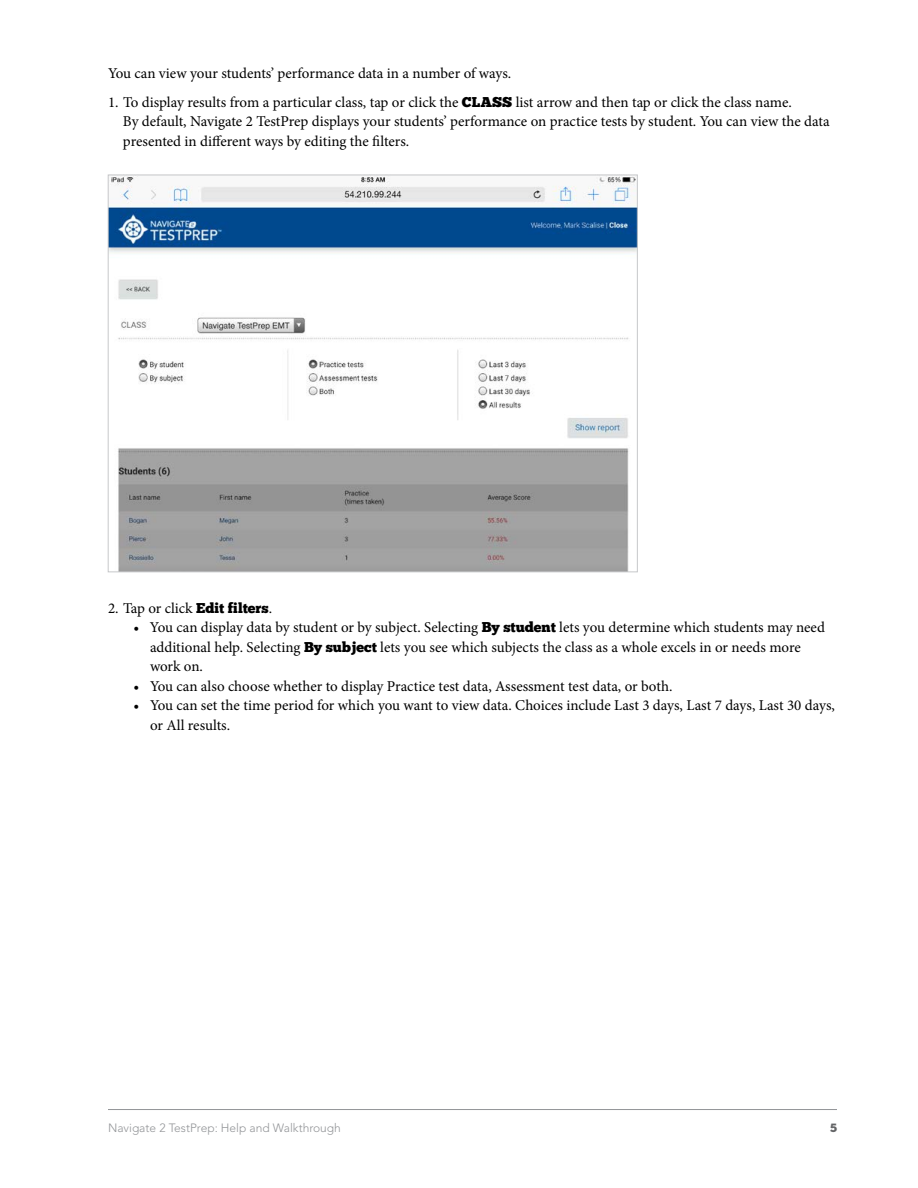
<style>
.page{position:relative;width:918px;height:1188px;background:#fff}
.page>*{position:absolute;margin:0;border:0;box-sizing:border-box;transform-origin:0 0}
.t1{font:15px/19.5px "Minion Pro";color:#000}
.t2{font:300 12px "Avenir LT Std";color:#939598}
.t3{font:12px "Chunk Five";color:#636466}
.s1{font-family:"Chunk Five";font-size:14.25px}
</style>
<div class="page">
<hr style="left:108px;top:1109px;width:729px;height:1px;background:#939598">
<img style="left:110px;top:177px;width:526px;height:393px">
<p class="t1" style="left:108px;top:64px;width:405px">You can view your students’ performance data in a number of ways.</p>
<p class="t1" style="left:123px;top:92px;width:708px;text-indent:-15px">1. To display results from a particular class, tap or click the <span class="s1">CLASS</span> list arrow and then tap or click the class name.<br>By default, Navigate 2 TestPrep displays your students’ performance on practice tests by student. You can view the data presented in different ways by editing the filters.</p>
<p class="t1" style="left:108px;top:598px;width:166px">2. Tap or click <span class="s1">Edit filters</span>.</p>
<p class="t1" style="left:150px;top:618px;width:677px;text-indent:-17px">• You can display data by student or by subject. Selecting <span class="s1">By student</span> lets you determine which students may need additional help. Selecting <span class="s1">By subject</span> lets you see which subjects the class as a whole excels in or needs more work on.</p>
<p class="t1" style="left:134px;top:676px;width:541px">• You can also choose whether to display Practice test data, Assessment test data, or both.</p>
<p class="t1" style="left:150px;top:696px;width:686px;text-indent:-16px">• You can set the time period for which you want to view data. Choices include Last 3 days, Last 7 days, Last 30 days, or All results.</p>
<p class="t2" style="left:108px;top:1121px;width:234px">Navigate 2 TestPrep: Help and Walkthrough</p>
<p class="t3" style="left:830px;top:1122px;width:8px">5</p>
</div>
